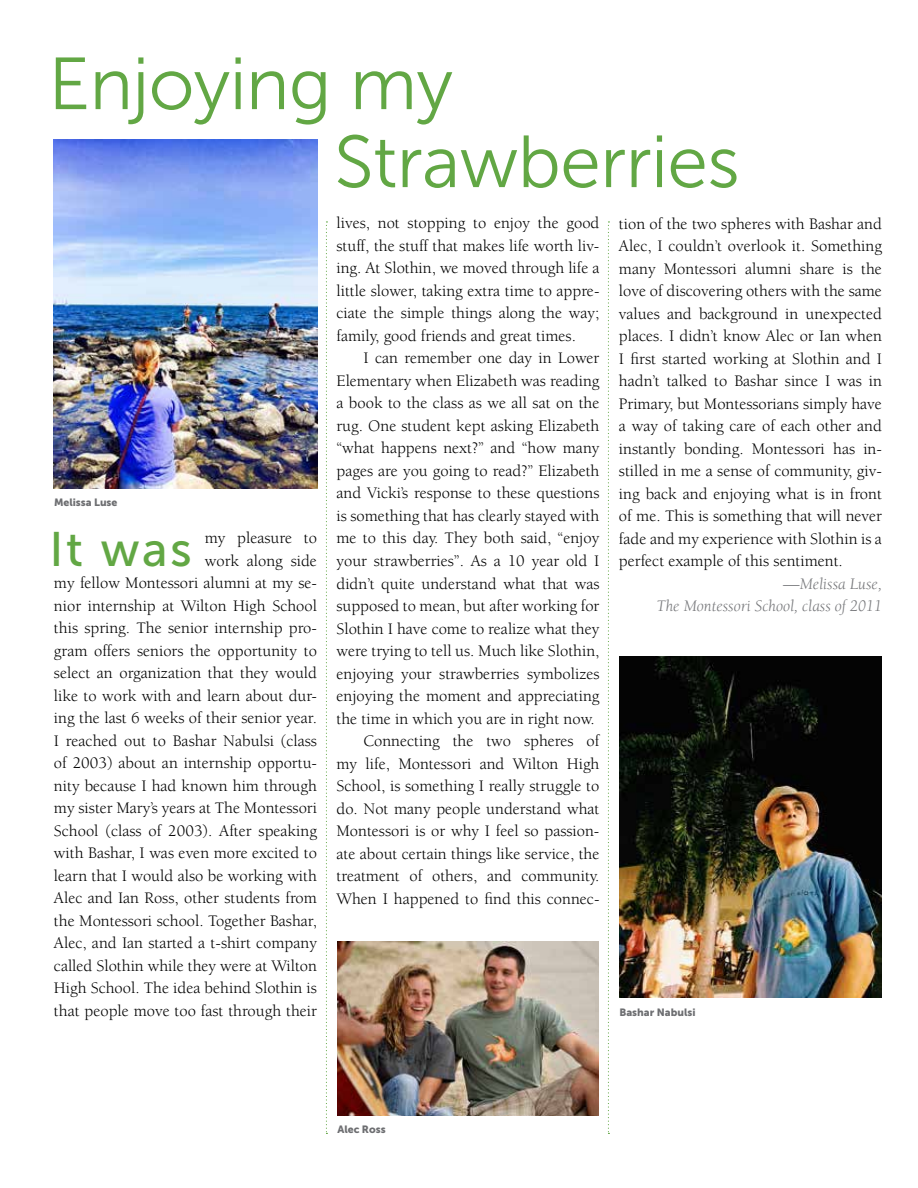
<style>
.page{position:relative;width:918px;height:1188px;background:#fff}
.page>*{position:absolute;margin:0;border:0;box-sizing:border-box;transform-origin:0 0}
.t1{font:73.5px/78px "Museo Sans 300";letter-spacing:-.01em;color:#62a744}
.t2{font:48.3px "Museo Sans 500";color:#62a744}
.t3{font:16.5px/22.5px "Berkeley";color:#000;text-align:right}
.t4{font:italic 16.5px/22.5px "Berkeley";color:#77787b;text-align:right}
.t5{font:10.5px "Museo Sans 900";color:#6d6e71}
</style>
<div class="page">
<svg style="left:326px;top:221px;width:1px;height:913px"></svg>
<svg style="left:608px;top:221px;width:1px;height:913px"></svg>
<img style="left:619px;top:656px;width:263px;height:342px">
<img style="left:53px;top:140px;width:265px;height:349px">
<img style="left:338px;top:941px;width:261px;height:175px">
<h1 class="t1" style="left:334px;top:45px;width:407px;text-indent:-286px">Enjoying my<br>Strawberries</h1>
<p class="t5" style="left:54px;top:496px;width:65px">Melissa Luse</p>
<h2 class="t2" style="left:49px;top:523px;width:144px">It was</h2>
<p class="t3" style="left:54px;top:527px;width:265px">my pleasure to<br>work along side<br>my fellow Montessori alumni at my se&shy;nior internship at Wilton High School this spring. The senior internship pro&shy;gram offers seniors the opportunity to select an organization that they would like to work with and learn about dur&shy;ing the last 6 weeks of their senior year.<br>I reached out to Bashar Nabulsi (class of 2003) about an internship opportu&shy;nity because I had known him through my sister Mary’s years at The Montessori School (class of 2003). After speaking with Bashar, I was even more excited to learn that I would also be working with Alec and Ian Ross, other students from the Montessori school. Together Bashar, Alec, and Ian started a t-shirt company called Slothin while they were at Wilton High School. The idea behind Slothin is that people move too fast through their</p>
<p class="t3" style="left:336px;top:212px;width:265px;text-align:justify">lives, not stopping to enjoy the good stuff, the stuff that makes life worth liv&shy;ing. At Slothin, we moved through life a little slower, taking extra time to appre&shy;ciate the simple things along the way; family, good friends and great times.</p>
<p class="t3" style="left:336px;top:347px;width:265px">I can remember one day in Lower Elementary when Elizabeth was reading a book to the class as we all sat on the rug. One student kept asking Elizabeth “what happens next?” and “how many pages are you going to read?” Elizabeth and Vicki’s response to these questions is something that has clearly stayed with me to this day. They both said, “enjoy your strawberries”. As a 10 year old I didn’t quite understand what that was supposed to mean, but after working for Slothin I have come to realize what they were trying to tell us. Much like Slothin, enjoying your strawberries symbolizes enjoying the moment and appreciating the time in which you are in right now.<br>Connecting the two spheres of<br>my life, Montessori and Wilton High School, is something I really struggle to do. Not many people understand what Montessori is or why I feel so passion&shy;ate about certain things like service, the treatment of others, and community.<br>When I happened to find this connec-</p>
<p class="t3" style="left:619px;top:213px;width:265px;text-align:justify">tion of the two spheres with Bashar and Alec, I couldn’t overlook it. Something many Montessori alumni share is the love of discovering others with the same values and background in unexpected places. I didn’t know Alec or Ian when I first started working at Slothin and I hadn’t talked to Bashar since I was in Primary, but Montessorians simply have a way of taking care of each other and instantly bonding. Montessori has in&shy;stilled in me a sense of community, giv&shy;ing back and enjoying what is in front of me. This is something that will never fade and my experience with Slothin is a perfect example of this sentiment.</p>
<p class="t4" style="left:657px;top:573px;width:227px">—Melissa Luse,<br>The Montessori School, class of 2011</p>
<p class="t5" style="left:619px;top:1006px;width:78px">Bashar Nabulsi</p>
<p class="t5" style="left:338px;top:1123px;width:50px">Alec Ross</p>
</div>
